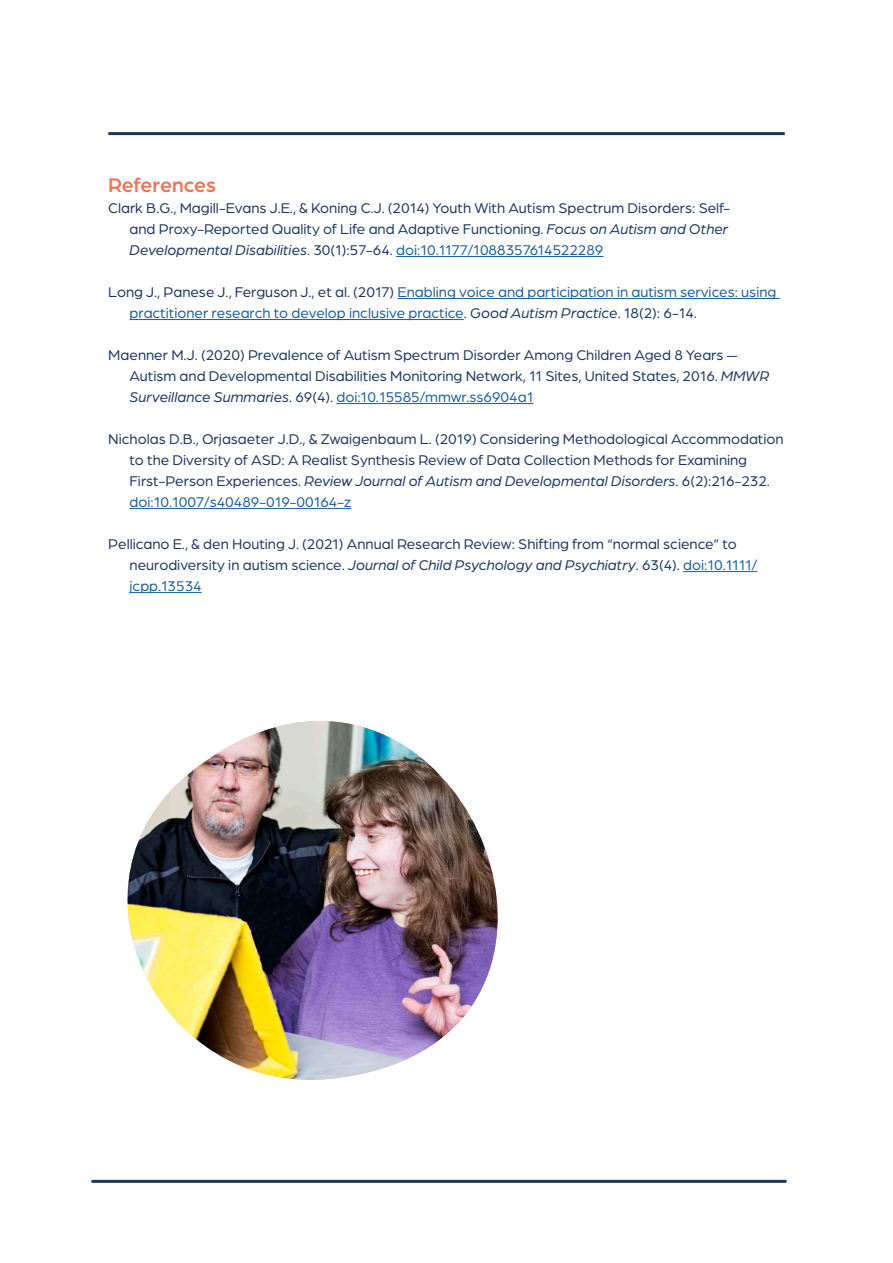
<style>
.page{position:relative;width:893px;height:1263px;background:#fff}
.page>*{position:absolute;margin:0;border:0;box-sizing:border-box;transform-origin:0 0}
.t1{font:500 21px "Arboria";color:#f37253}
.t2{font:15px/21px "Arboria";color:#1a365e}
.t3{font:15px/21px "Arboria";color:#175d9e}
.s1{font-style:italic}
.s2{color:#175d9e}
.s3{color:#1a365e}
.s4{font-style:italic;color:#1a365e}
</style>
<div class="page">
<hr style="left:91px;top:1180px;width:695px;height:3px;background:#1a365e">
<hr style="left:108px;top:132px;width:677px;height:3px;background:#1a365e">
<hr style="left:396px;top:256px;width:207px;height:1px;background:#175d9e">
<hr style="left:397px;top:298px;width:383px;height:1px;background:#175d9e">
<hr style="left:130px;top:319px;width:334px;height:1px;background:#175d9e">
<hr style="left:336px;top:403px;width:197px;height:1px;background:#175d9e">
<hr style="left:130px;top:508px;width:221px;height:1px;background:#175d9e">
<hr style="left:683px;top:571px;width:74px;height:1px;background:#175d9e">
<hr style="left:130px;top:592px;width:72px;height:1px;background:#175d9e">
<img style="left:127px;top:721px;width:371px;height:359px">
<p class="t1" style="left:108px;top:171px;width:109px">References</p>
<p class="t2" style="left:130px;top:197px;width:602px;text-indent:-21px">Clark B.G., Magill-Evans J.E., &amp; Koning C.J. (2014) Youth With Autism Spectrum Disorders: Self&shy;and Proxy-Reported Quality of Life and Adaptive Functioning. <span class="s1">Focus on Autism and Other<br>Developmental Disabilities</span>. 30(1):57-64. <span class="s2">doi:10.1177/1088357614522289</span></p>
<p class="t3" style="left:130px;top:281px;width:648px;text-indent:-21px"><span class="s3">Long J., Panese J., Ferguson J., et al. (2017)</span> Enabling voice and participation in autism services: using practitioner research to develop inclusive practice<span class="s3">.</span> <span class="s4">Good Autism Practice</span><span class="s3">. 18(2): 6-14.</span></p>
<p class="t2" style="left:130px;top:344px;width:642px;text-indent:-21px">Maenner M.J. (2020) Prevalence of Autism Spectrum Disorder Among Children Aged 8 Years —<br>Autism and Developmental Disabilities Monitoring Network, 11 Sites, United States, 2016. <span class="s1">MMWR<br>Surveillance Summaries</span>. 69(4). <span class="s2">doi:10.15585/mmwr.ss6904a1</span></p>
<p class="t2" style="left:130px;top:428px;width:655px;text-indent:-21px">Nicholas D.B., Orjasaeter J.D., &amp; Zwaigenbaum L. (2019) Considering Methodological Accommodation to the Diversity of ASD: A Realist Synthesis Review of Data Collection Methods for Examining First-Person Experiences. <span class="s1">Review Journal of Autism and Developmental Disorders</span>. 6(2):216-232. <span class="s2">doi:10.1007/s40489-019-00164-z</span></p>
<p class="t2" style="left:130px;top:533px;width:629px;text-indent:-21px">Pellicano E., &amp; den Houting J. (2021) Annual Research Review: Shifting from “normal science” to neurodiversity in autism science. <span class="s1">Journal of Child Psychology and Psychiatry</span>. 63(4). <span class="s2">doi:10.1111/ jcpp.13534</span></p>
</div>
